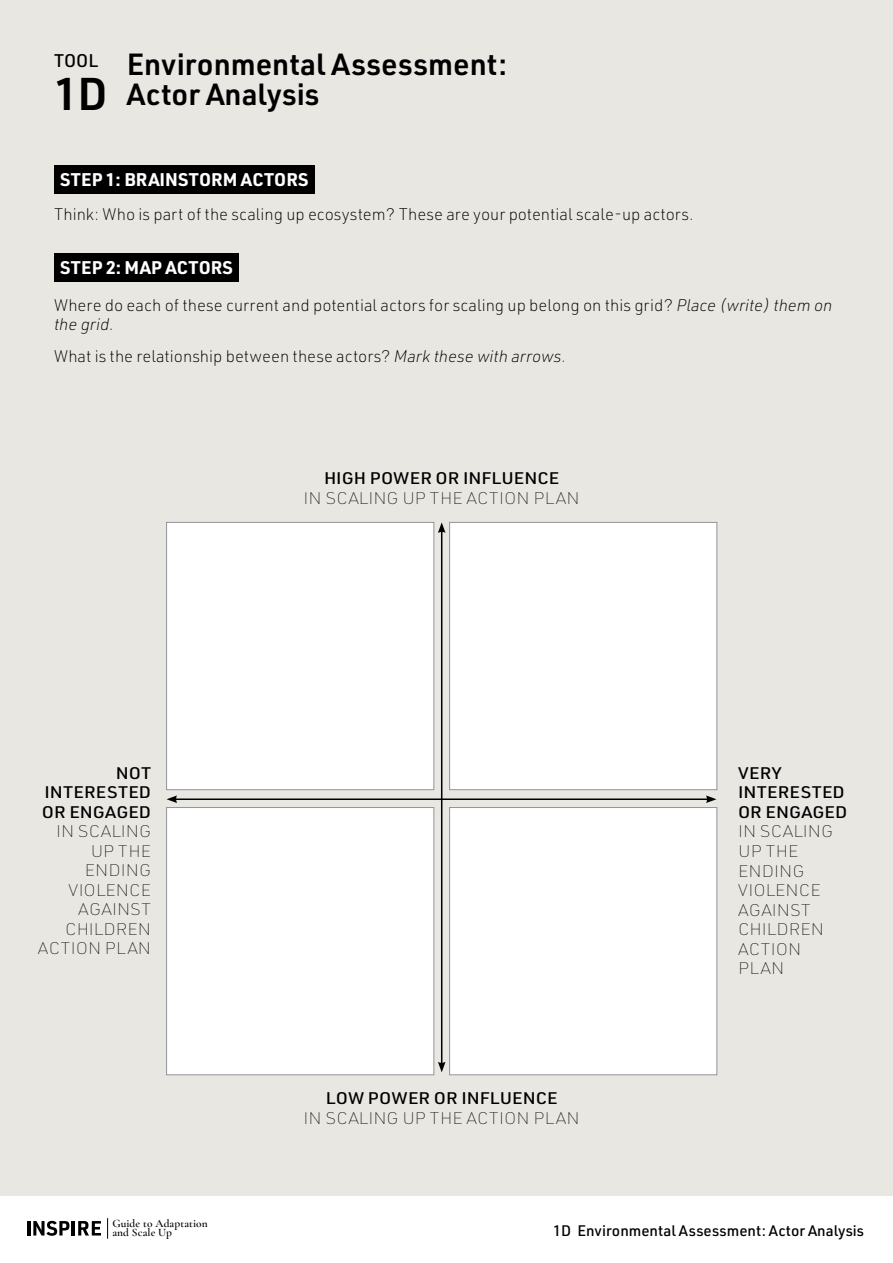
<style>
.page{position:relative;width:893px;height:1263px;background:#fff}
.page>*{position:absolute;margin:0;border:0;box-sizing:border-box;transform-origin:0 0}
.t1{font:600 30px/30px "URWDIN";color:#000}
.t2{font:700 18px "URWDIN";letter-spacing:.015em;color:#fff}
.t3{font:500 18px "URWDIN";color:#000}
.t4{font:200 16.5px/19.5px "URWDIN";color:#000}
.t5{font:100 16.5px/19.5px "URWDIN";color:#000;text-align:right;scale:1.1 1}
.t6{font:500 16.5px/19.5px "URWDIN";color:#000;text-align:justify;scale:1.1 1}
.t7{font:500 15px "URWDIN";color:#000}
.t8{font:600 11.4px/9.6px "Cormorant Garamond";letter-spacing:.01em;color:#000}
.s1{font-size:45px}
.s2{font-style:italic}
</style>
<div class="page">
<div style="left:0;top:0;width:893px;height:1195px;background:#e8e7e2"></div>
<hr style="left:27px;top:1221px;width:3px;height:14px;background:#000">
<svg style="left:33px;top:1221px;width:36px;height:15px"></svg>
<hr style="left:72px;top:1221px;width:3px;height:14px;background:#000">
<svg style="left:78px;top:1221px;width:23px;height:14px"></svg>
<svg style="left:107px;top:1218px;width:1px;height:21px"></svg>
<div style="left:166px;top:522px;width:268px;height:268px;background:#fff;border:1px solid #939598"></div>
<div style="left:449px;top:522px;width:268px;height:268px;background:#fff;border:1px solid #939598"></div>
<div style="left:449px;top:807px;width:268px;height:268px;background:#fff;border:1px solid #939598"></div>
<hr style="left:175px;top:798px;width:533px;height:2px;background:#000">
<svg style="left:167px;top:795px;width:10px;height:8px"></svg>
<svg style="left:706px;top:795px;width:10px;height:8px"></svg>
<hr style="left:441px;top:531px;width:1px;height:533px;background:#000">
<svg style="left:438px;top:1062px;width:8px;height:10px"></svg>
<svg style="left:438px;top:522px;width:8px;height:11px"></svg>
<div style="left:166px;top:807px;width:268px;height:268px;background:#fff;border:1px solid #939598"></div>
<div style="left:54px;top:166px;width:261px;height:28px;background:#000"></div>
<div style="left:54px;top:253px;width:185px;height:28px;background:#000"></div>
<h1 class="t1" style="left:54px;top:49px;width:455px;text-indent:73px">Environmental Assessment:<br><span class="s1">1D</span> Actor Analysis</h1>
<p class="t3" style="left:54px;top:48px;width:46px">TOOL</p>
<p class="t2" style="left:60px;top:167px;width:250px">STEP 1: BRAINSTORM ACTORS</p>
<p class="t4" style="left:54px;top:204px;width:641px">Think: Who is part of the scaling up ecosystem? These are your potential scale-up actors.</p>
<p class="t2" style="left:60px;top:255px;width:174px">STEP 2: MAP ACTORS</p>
<p class="t4" style="left:54px;top:294px;width:780px">Where do each of these current and potential actors for scaling up belong on this grid? <span class="s2">Place (write) them on the grid.</span></p>
<p class="t4" style="left:54px;top:345px;width:514px">What is the relationship between these actors? <span class="s2">Mark these with arrows.</span></p>
<p class="t6" style="left:324px;top:468px;width:215px">HIGH POWER OR INFLUENCE</p>
<p class="t5" style="left:304px;top:488px;width:252px">IN SCALING UP THE ACTION PLAN</p>
<p class="t6" style="left:42px;top:763px;width:101px;text-indent:74px">NOT INTERESTED OR ENGAGED</p>
<p class="t5" style="left:38px;top:821px;width:104px">IN SCALING<br>UP THE<br>ENDING<br>VIOLENCE<br>AGAINST<br>CHILDREN<br>ACTION PLAN</p>
<p class="t8" style="left:112px;top:1218px;width:97px">Guide to Adaptation and Scale Up</p>
<p class="t6" style="left:326px;top:1088px;width:212px">LOW POWER OR INFLUENCE</p>
<p class="t5" style="left:304px;top:1108px;width:252px">IN SCALING UP THE ACTION PLAN</p>
<p class="t6" style="left:738px;top:763px;width:101px;text-align:left">VERY<br>INTERESTED<br>OR ENGAGED</p>
<p class="t5" style="left:738px;top:821px;width:88px;text-align:left">IN SCALING<br>UP THE<br>ENDING<br>VIOLENCE<br>AGAINST<br>CHILDREN<br>ACTION<br>PLAN</p>
<p class="t7" style="left:553px;top:1221px;width:312px">1D Environmental Assessment: Actor Analysis</p>
</div>
